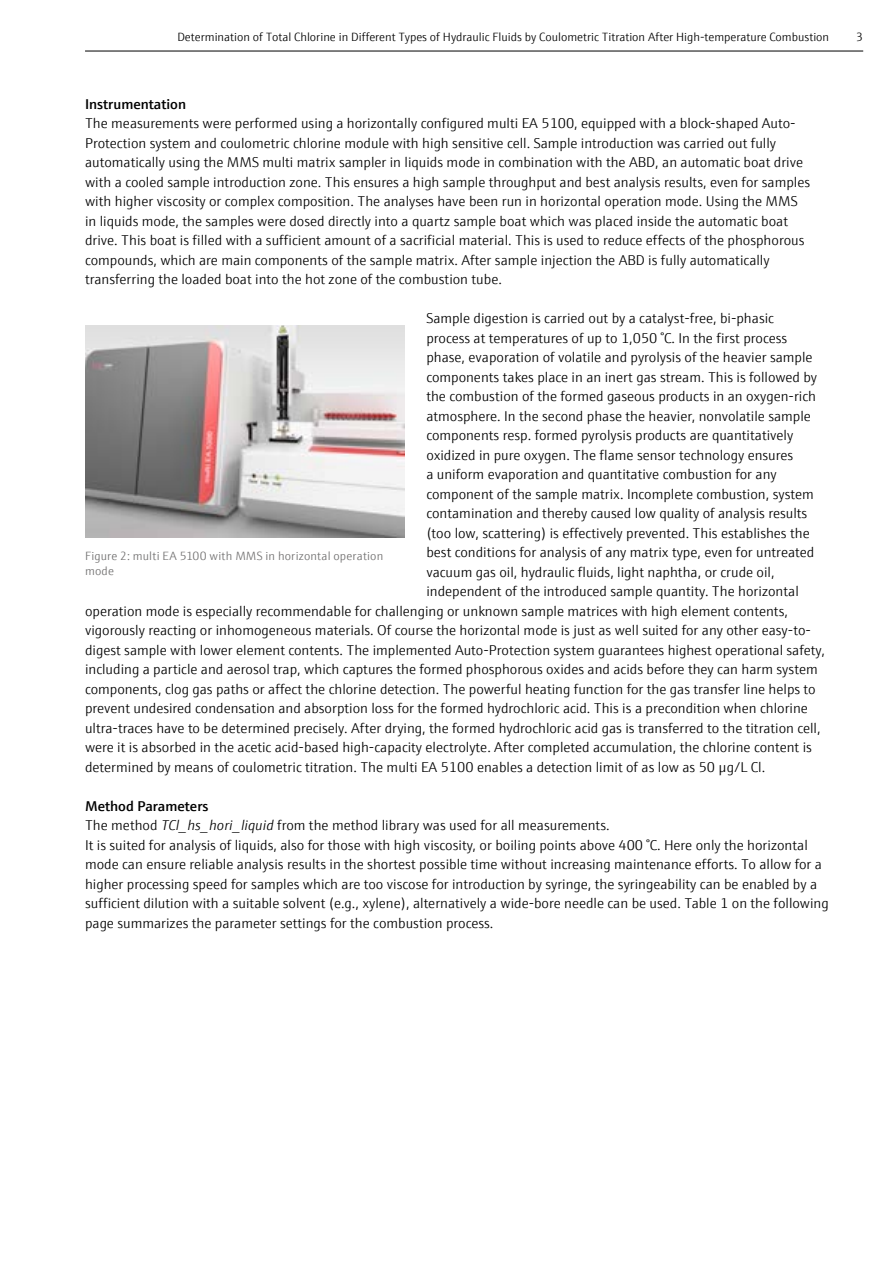
<style>
.page{position:relative;width:893px;height:1263px;background:#fff}
.page>*{position:absolute;margin:0;border:0;box-sizing:border-box;transform-origin:0 0}
.t1{font:300 14.25px/19.5px "E+H Sans";color:#000}
.t2{font:600 14.25px "E+H Sans";color:#000}
.t3{font:300 12px "E+H Sans";color:#000}
.t4{font:300 12px/15px "E+H Sans";letter-spacing:.01em;color:#706f6f}
.s1{font-weight:600}
.s2{font-style:italic}
</style>
<div class="page">
<img style="left:86px;top:326px;width:319px;height:211px">
<hr style="left:85px;top:51px;width:778px;height:1px;background:#000">
<p class="t3" style="left:177px;top:29px;width:653px">Determination of Total Chlorine in Different Types of Hydraulic Fluids by Coulometric Titration After High-temperature Combustion</p>
<p class="t3" style="left:856px;top:29px;width:8px">3</p>
<p class="t2" style="left:85px;top:93px;width:103px">Instrumentation</p>
<p class="t1" style="left:85px;top:113px;width:726px">The measurements were performed using a horizontally configured multi EA 5100, equipped with a block-shaped Auto-Protection system and coulometric chlorine module with high sensitive cell. Sample introduction was carried out fully automatically using the MMS multi matrix sampler in liquids mode in combination with the ABD, an automatic boat drive with a cooled sample introduction zone. This ensures a high sample throughput and best analysis results, even for samples with higher viscosity or complex composition. The analyses have been run in horizontal operation mode. Using the MMS in liquids mode, the samples were dosed directly into a quartz sample boat which was placed inside the automatic boat drive. This boat is filled with a sufficient amount of a sacrificial material. This is used to reduce effects of the phosphorous compounds, which are main components of the sample matrix. After sample injection the ABD is fully automatically transferring the loaded boat into the hot zone of the combustion tube.</p>
<p class="t1" style="left:426px;top:308px;width:349px">Sample digestion is carried out by a catalyst-free, bi-phasic</p>
<p class="t1" style="left:426px;top:327px;width:362px">process at temperatures of up to 1,050 °C. In the first process</p>
<p class="t1" style="left:426px;top:346px;width:388px">phase, evaporation of volatile and pyrolysis of the heavier sample</p>
<p class="t1" style="left:426px;top:366px;width:392px">components takes place in an inert gas stream. This is followed by</p>
<p class="t1" style="left:426px;top:385px;width:391px">the combustion of the formed gaseous products in an oxygen-rich</p>
<p class="t1" style="left:426px;top:405px;width:386px">atmosphere. In the second phase the heavier, nonvolatile sample</p>
<p class="t1" style="left:426px;top:424px;width:368px">components resp. formed pyrolysis products are quantitatively</p>
<p class="t1" style="left:426px;top:444px;width:368px">oxidized in pure oxygen. The flame sensor technology ensures</p>
<p class="t1" style="left:426px;top:463px;width:352px">a uniform evaporation and quantitative combustion for any</p>
<p class="t1" style="left:426px;top:483px;width:389px">component of the sample matrix. Incomplete combustion, system</p>
<p class="t1" style="left:426px;top:502px;width:382px">contamination and thereby caused low quality of analysis results</p>
<p class="t1" style="left:426px;top:522px;width:385px">(too low, scattering) is effectively prevented. This establishes the</p>
<p class="t1" style="left:426px;top:541px;width:389px">best conditions for analysis of any matrix type, even for untreated</p>
<p class="t1" style="left:426px;top:561px;width:350px">vacuum gas oil, hydraulic fluids, light naphtha, or crude oil,</p>
<p class="t1" style="left:426px;top:580px;width:374px">independent of the introduced sample quantity. The horizontal</p>
<p class="t1" style="left:85px;top:600px;width:704px">operation mode is especially recommendable for challenging or unknown sample matrices with high element contents,</p>
<p class="t1" style="left:85px;top:619px;width:727px">vigorously reacting or inhomogeneous materials. Of course the horizontal mode is just as well suited for any other easy-to-</p>
<p class="t1" style="left:85px;top:639px;width:741px">digest sample with lower element contents. The implemented Auto-Protection system guarantees highest operational safety,</p>
<p class="t1" style="left:85px;top:658px;width:734px">including a particle and aerosol trap, which captures the formed phosphorous oxides and acids before they can harm system</p>
<p class="t1" style="left:85px;top:678px;width:732px">components, clog gas paths or affect the chlorine detection. The powerful heating function for the gas transfer line helps to</p>
<p class="t1" style="left:85px;top:697px;width:724px">prevent undesired condensation and absorption loss for the formed hydrochloric acid. This is a precondition when chlorine</p>
<p class="t1" style="left:85px;top:717px;width:737px">ultra-traces have to be determined precisely. After drying, the formed hydrochloric acid gas is transferred to the titration cell,</p>
<p class="t1" style="left:85px;top:736px;width:728px">were it is absorbed in the acetic acid-based high-capacity electrolyte. After completed accumulation, the chlorine content is</p>
<p class="t1" style="left:85px;top:756px;width:682px">determined by means of coulometric titration. The multi EA 5100 enables a detection limit of as low as 50 µg/L Cl.</p>
<p class="t1" style="left:85px;top:795px;width:745px"><span class="s1">Method Parameters<br></span>The method <span class="s2">TCl_hs_hori_liquid</span> from the method library was used for all measurements.<br>It is suited for analysis of liquids, also for those with high viscosity, or boiling points above 400 °C. Here only the horizontal mode can ensure reliable analysis results in the shortest possible time without increasing maintenance efforts. To allow for a higher processing speed for samples which are too viscose for introduction by syringe, the syringeability can be enabled by a sufficient dilution with a suitable solvent (e.g., xylene), alternatively a wide-bore needle can be used. Table 1 on the following page summarizes the parameter settings for the combustion process.</p>
<p class="t4" style="left:85px;top:548px;width:300px">Figure 2: multi EA 5100 with MMS in horizontal operation mode</p>
</div>
